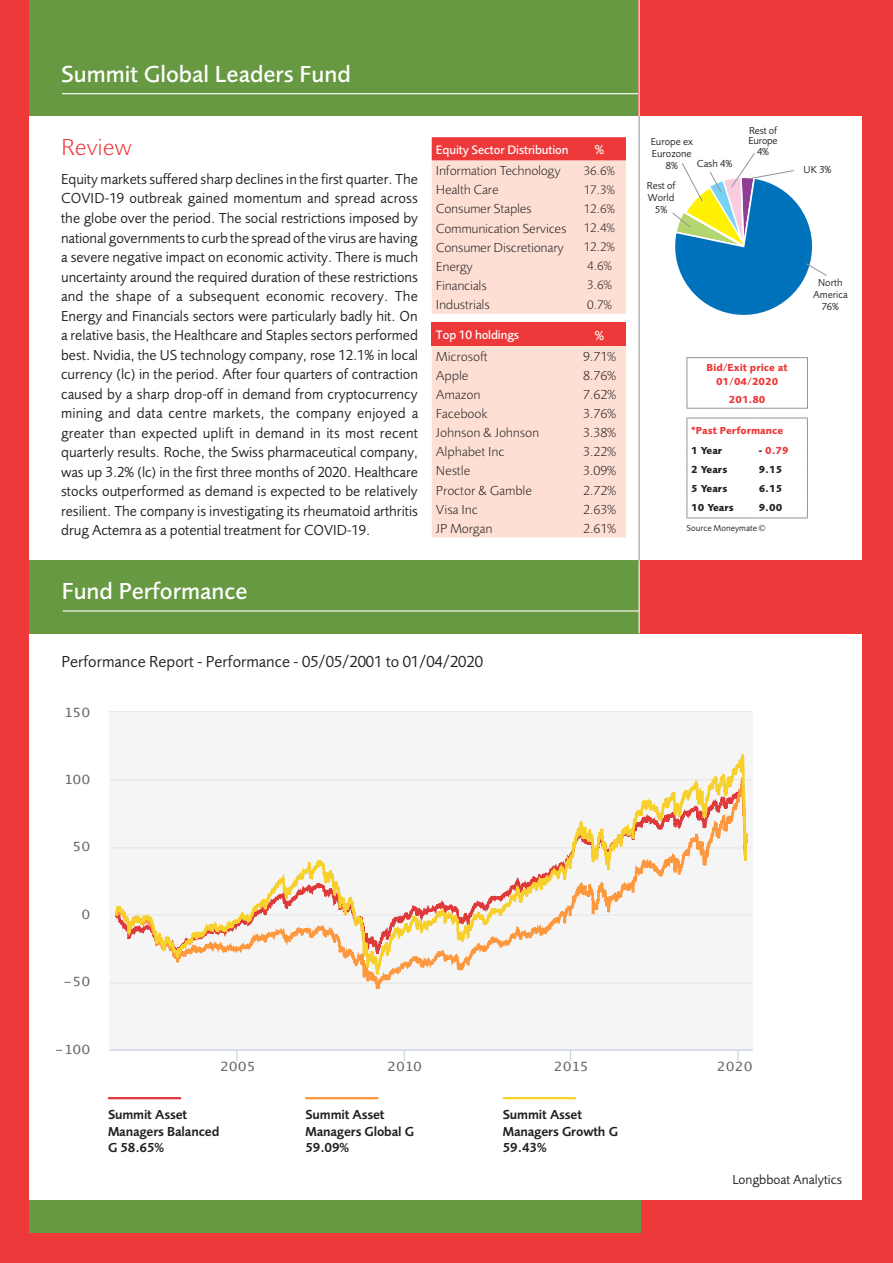
<style>
.page{position:relative;width:893px;height:1263px;background:#fff}
.page>*{position:absolute;margin:0;border:0;box-sizing:border-box;transform-origin:0 0}
.t1{font:500 24px "Foundry Sans";color:#fff}
.t2{font:300 24px "Foundry Sans";color:#ee393a}
.t3{font:16.5px "Foundry Sans";color:#231f20}
.t4{font:15px/19.5px "Foundry Sans";color:#231f20;text-align:justify}
.t5{font:300 13.5px "Foundry Sans";letter-spacing:-.01em;color:#231f20}
.t6{font:600 13.5px/16.5px "Foundry Sans";letter-spacing:-.01em;color:#231f20}
.t7{font:13.5px "Foundry Sans";color:#231f20}
.t8{font:500 13.5px "Foundry Sans";color:#fff}
.t9{font:500 12.75px "Foundry Sans";letter-spacing:-.01em;color:#fff}
.t10{font:300 12.75px "Foundry Sans";color:#231f20}
.t11{font:12.75px "Lucida Grande";letter-spacing:.005em;color:#666;scale:1.11 1}
.t12{font:10.5px/12px "Foundry Sans";color:#231f20;text-align:center}
.t13{font:700 10.5px "Foundry Sans";color:#ee393a}
.t14{font:700 10.5px "Foundry Sans";color:#231f20}
.t15{font:9px "Foundry Sans";color:#231f20}
.s1{color:#231f20}
</style>
<div class="page">
<hr style="left:639px;top:105px;width:1px;height:520px;background:#939598">
<div style="left:4px;top:0;width:636px;height:116px;background:#679942"></div>
<hr style="left:62px;top:93px;width:580px;height:1px;background:#fff">
<div style="left:639px;top:0;width:254px;height:116px;background:#ee393a"></div>
<hr style="left:639px;top:0;width:1px;height:116px;background:#fff">
<svg style="left:672px;top:153px;width:155px;height:162px"></svg>
<div style="left:432px;top:323px;width:141px;height:23px;background:#ee393a"></div>
<div style="left:573px;top:323px;width:53px;height:23px;background:#ee393a"></div>
<div style="left:432px;top:346px;width:194px;height:191px;background:#fddfd4"></div>
<div style="left:687px;top:357px;width:121px;height:52px;background:#fff;border:1px solid #939598"></div>
<svg style="left:687px;top:418px;width:121px;height:100px"></svg>
<hr style="left:687px;top:518px;width:67px;height:1px;background:#939598">
<hr style="left:754px;top:518px;width:54px;height:1px;background:#939598">
<svg style="left:432px;top:137px;width:194px;height:177px;background:#fbc9c0"></svg>
<div style="left:22px;top:560px;width:871px;height:73px;background:#679942"></div>
<hr style="left:63px;top:610px;width:580px;height:1px;background:#fff">
<div style="left:639px;top:560px;width:254px;height:73px;background:#ee393a"></div>
<hr style="left:639px;top:560px;width:1px;height:73px;background:#fff">
<hr style="left:110px;top:982px;width:643px;height:2px;background:#e6e6e6">
<hr style="left:110px;top:914px;width:643px;height:1px;background:#e6e6e6">
<hr style="left:110px;top:847px;width:643px;height:1px;background:#e6e6e6">
<hr style="left:110px;top:779px;width:643px;height:1px;background:#e6e6e6">
<hr style="left:110px;top:711px;width:643px;height:1px;background:#e6e6e6">
<hr style="left:110px;top:1049px;width:643px;height:2px;background:#ccd6eb">
<svg style="left:113px;top:625px;width:636px;height:576px"></svg>
<div style="left:0;top:1233px;width:876px;height:30px;background:#ee393a"></div>
<div style="left:641px;top:1201px;width:236px;height:47px;background:#ee393a"></div>
<div style="left:29px;top:1201px;width:612px;height:32px;background:#679942"></div>
<div style="left:0;top:0;width:29px;height:1263px;background:#ee393a"></div>
<div style="left:862px;top:0;width:31px;height:1263px;background:#ee393a"></div>
<div style="left:108px;top:1097px;width:73px;height:2px;border:2px solid #df3840"></div>
<div style="left:305px;top:1097px;width:73px;height:2px;border:2px solid #f79741"></div>
<div style="left:503px;top:1097px;width:73px;height:2px;border:2px solid #f7d22c"></div>
<p class="t1" style="left:61px;top:61px;width:291px">Summit Global Leaders Fund</p>
<p class="t12" style="left:748px;top:125px;width:31px;line-height:10.5px">Rest of<br>Europe<br>4%</p>
<p class="t12" style="left:651px;top:136px;width:44px">Europe ex</p>
<p class="t12" style="left:652px;top:148px;width:41px">Eurozone<br>8%</p>
<p class="t2" style="left:61px;top:134px;width:72px">Review</p>
<p class="t4" style="left:61px;top:170px;width:359px">Equity markets suffered sharp declines in the first quarter. The COVID-19 outbreak gained momentum and spread across the globe over the period. The social restrictions imposed by national governments to curb the spread of the virus are having a severe negative impact on economic activity. There is much uncertainty around the required duration of these restrictions and the shape of a subsequent economic recovery. The Energy and Financials sectors were particularly badly hit. On a relative basis, the Healthcare and Staples sectors performed best. Nvidia, the US technology company, rose 12.1% in local currency (lc) in the period. After four quarters of contraction caused by a sharp drop-off in demand from cryptocurrency mining and data centre markets, the company enjoyed a greater than expected uplift in demand in its most recent quarterly results. Roche, the Swiss pharmaceutical company, was up 3.2% (lc) in the first three months of 2020. Healthcare stocks outperformed as demand is expected to be relatively resilient. The company is investigating its rheumatoid arthritis drug Actemra as a potential treatment for COVID-19.</p>
<p class="t12" style="left:647px;top:179px;width:30px;text-align:left">Rest of<br>World</p>
<p class="t9" style="left:436px;top:142px;width:134px">Equity Sector Distribution</p>
<p class="t8" style="left:595px;top:142px;width:11px">%</p>
<p class="t5" style="left:436px;top:163px;width:126px">Information Technology</p>
<p class="t10" style="left:584px;top:163px;width:33px">36.6%</p>
<p class="t5" style="left:436px;top:182px;width:64px">Health Care</p>
<p class="t10" style="left:584px;top:182px;width:33px">17.3%</p>
<p class="t5" style="left:436px;top:201px;width:97px">Consumer Staples</p>
<p class="t10" style="left:584px;top:202px;width:33px">12.6%</p>
<p class="t5" style="left:436px;top:221px;width:132px">Communication Services</p>
<p class="t10" style="left:584px;top:221px;width:33px">12.4%</p>
<p class="t5" style="left:436px;top:240px;width:129px">Consumer Discretionary</p>
<p class="t10" style="left:584px;top:240px;width:33px">12.2%</p>
<p class="t5" style="left:436px;top:259px;width:38px">Energy</p>
<p class="t10" style="left:587px;top:259px;width:26px">4.6%</p>
<p class="t5" style="left:436px;top:278px;width:52px">Financials</p>
<p class="t10" style="left:587px;top:278px;width:26px">3.6%</p>
<p class="t5" style="left:436px;top:297px;width:55px">Industrials</p>
<p class="t10" style="left:587px;top:297px;width:26px">0.7%</p>
<p class="t12" style="left:697px;top:158px;width:37px">Cash 4%</p>
<p class="t12" style="left:655px;top:203px;width:14px">5%</p>
<p class="t9" style="left:436px;top:328px;width:85px">Top 10 holdings</p>
<p class="t8" style="left:595px;top:327px;width:11px">%</p>
<p class="t5" style="left:436px;top:349px;width:53px">Microsoft</p>
<p class="t5" style="left:583px;top:349px;width:34px">9.71%</p>
<p class="t5" style="left:436px;top:368px;width:34px">Apple</p>
<p class="t5" style="left:583px;top:368px;width:34px">8.76%</p>
<p class="t5" style="left:436px;top:387px;width:46px">Amazon</p>
<p class="t5" style="left:583px;top:387px;width:34px">7.62%</p>
<p class="t5" style="left:436px;top:406px;width:53px">Facebook</p>
<p class="t5" style="left:583px;top:406px;width:34px">3.76%</p>
<p class="t5" style="left:436px;top:425px;width:105px">Johnson &amp; Johnson</p>
<p class="t5" style="left:583px;top:425px;width:34px">3.38%</p>
<p class="t5" style="left:436px;top:444px;width:70px">Alphabet Inc</p>
<p class="t5" style="left:583px;top:444px;width:34px">3.22%</p>
<p class="t5" style="left:436px;top:463px;width:36px">Nestle</p>
<p class="t5" style="left:583px;top:463px;width:34px">3.09%</p>
<p class="t5" style="left:436px;top:483px;width:97px">Proctor &amp; Gamble</p>
<p class="t5" style="left:583px;top:483px;width:34px">2.72%</p>
<p class="t5" style="left:436px;top:502px;width:43px">Visa Inc</p>
<p class="t5" style="left:583px;top:502px;width:34px">2.63%</p>
<p class="t5" style="left:436px;top:521px;width:58px">JP Morgan</p>
<p class="t5" style="left:583px;top:521px;width:34px">2.61%</p>
<p class="t15" style="left:687px;top:523px;width:80px">Source Moneymate ©</p>
<p class="t13" style="left:707px;top:361px;width:83px">Bid/Exit price at</p>
<p class="t13" style="left:716px;top:375px;width:64px">01/04/2020</p>
<p class="t13" style="left:729px;top:393px;width:38px">201.80</p>
<p class="t13" style="left:691px;top:424px;width:93px">*Past Performance</p>
<p class="t14" style="left:691px;top:444px;width:33px">1 Year</p>
<p class="t13" style="left:759px;top:444px;width:31px"><span class="s1">-</span> 0.79</p>
<p class="t14" style="left:691px;top:463px;width:38px">2 Years</p>
<p class="t14" style="left:759px;top:463px;width:25px">9.15</p>
<p class="t14" style="left:691px;top:482px;width:38px">5 Years</p>
<p class="t14" style="left:759px;top:482px;width:25px">6.15</p>
<p class="t14" style="left:691px;top:501px;width:44px">10 Years</p>
<p class="t14" style="left:759px;top:501px;width:25px">9.00</p>
<p class="t12" style="left:803px;top:163px;width:29px">UK 3%</p>
<p class="t12" style="left:813px;top:277px;width:36px">North<br>America</p>
<p class="t12" style="left:822px;top:301px;width:19px">76%</p>
<p class="t1" style="left:62px;top:578px;width:187px">Fund Performance</p>
<p class="t3" style="left:62px;top:653px;width:423px">Performance Report - Performance - 05/05/2001 to 01/04/2020</p>
<p class="t11" style="left:64px;top:707px;width:25px">150</p>
<p class="t11" style="left:64px;top:774px;width:25px">100</p>
<p class="t11" style="left:72px;top:841px;width:18px">50</p>
<p class="t11" style="left:81px;top:909px;width:10px">0</p>
<p class="t11" style="left:64px;top:976px;width:26px">-50</p>
<p class="t11" style="left:55px;top:1044px;width:33px">-100</p>
<p class="t11" style="left:220px;top:1061px;width:34px">2005</p>
<p class="t11" style="left:387px;top:1061px;width:33px">2010</p>
<p class="t11" style="left:554px;top:1061px;width:33px">2015</p>
<p class="t11" style="left:717px;top:1061px;width:34px">2020</p>
<p class="t6" style="left:108px;top:1106px;width:113px">Summit Asset<br>Managers Balanced<br>G 58.65%</p>
<p class="t6" style="left:305px;top:1106px;width:110px">Summit Asset<br>Managers Global G<br>59.09%</p>
<p class="t6" style="left:503px;top:1106px;width:117px">Summit Asset<br>Managers Growth G<br>59.43%</p>
<p class="t7" style="left:732px;top:1172px;width:111px">Longbboat Analytics</p>
</div>
